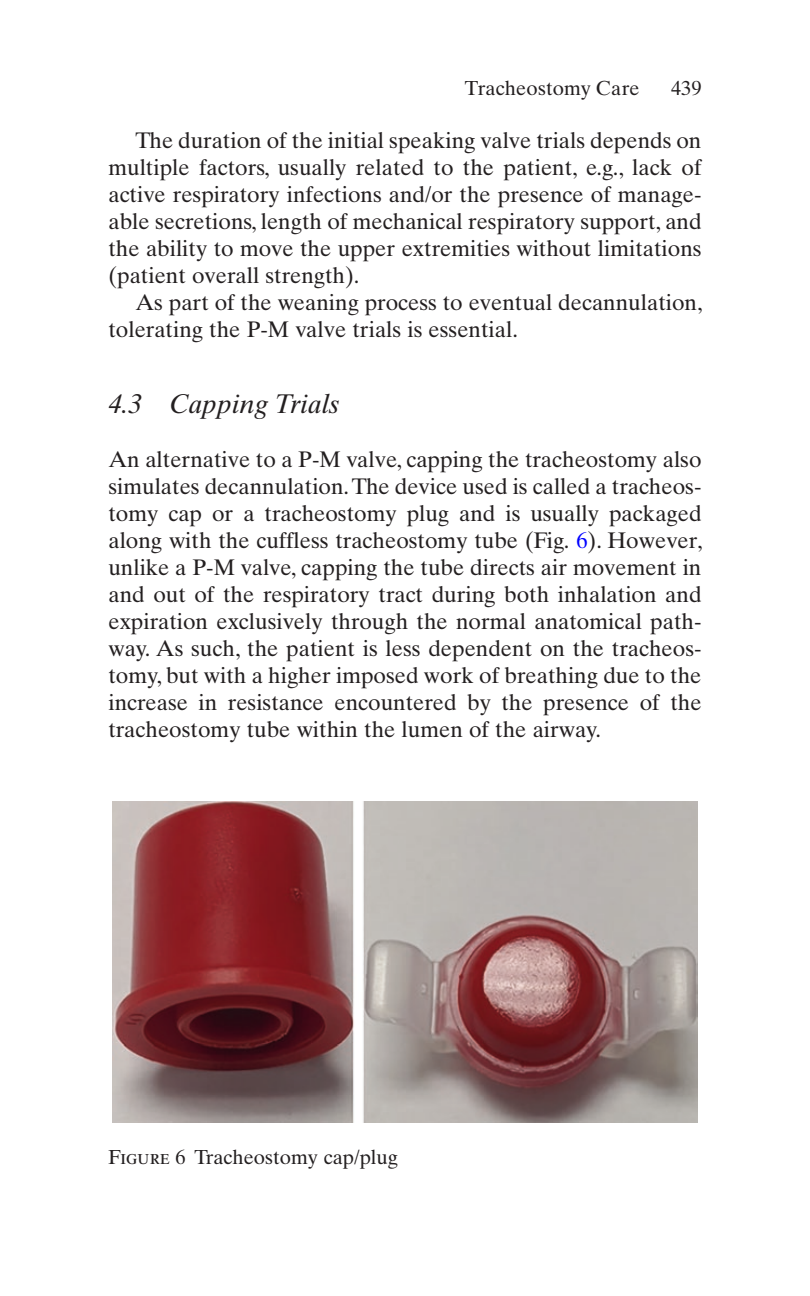
<style>
.page{position:relative;width:810px;height:1296px;background:#fff}
.page>*{position:absolute;margin:0;border:0;box-sizing:border-box;transform-origin:0 0}
.t1{font:italic 27px "Times Ten LT Std";color:#231f20}
.t2{font:22.5px/27px "Times Ten LT Std";color:#231f20;text-align:justify}
.t3{font:20.25px "Times Ten LT Std";color:#231f20}
.t4{font:20.25px "Times Ten LT Std Roman 3";letter-spacing:.005em;color:#231f20}
.s1{color:#00f}
</style>
<div class="page">
<img style="left:113px;top:802px;width:584px;height:320px">
<p class="t4" style="left:465px;top:76px;width:176px">Tracheostomy Care</p>
<p class="t3" style="left:671px;top:76px;width:32px">439</p>
<p class="t2" style="left:108px;top:126px;width:595px;text-indent:27px">The duration of the initial speaking valve trials depends on multiple factors, usually related to the patient, e.g., lack of active respiratory infections and/or the presence of manage&shy;able secretions, length of mechanical respiratory support, and the ability to move the upper extremities without limitations (patient overall strength).</p>
<p class="t2" style="left:108px;top:288px;width:596px;text-indent:27px">As part of the weaning process to eventual decannulation, tolerating the P-M valve trials is essential.</p>
<p class="t1" style="left:108px;top:388px;width:233px">4.3 Capping Trials</p>
<p class="t2" style="left:108px;top:446px;width:596px">An alternative to a P-M valve, capping the tracheostomy also simulates decannulation. The device used is called a tracheos&shy;tomy cap or a tracheostomy plug and is usually packaged along with the cuffless tracheostomy tube (Fig. <span class="s1">6</span>). However, unlike a P-M valve, capping the tube directs air movement in and out of the respiratory tract during both inhalation and expiration exclusively through the normal anatomical path&shy;way. As such, the patient is less dependent on the tracheos&shy;tomy, but with a higher imposed work of breathing due to the increase in resistance encountered by the presence of the tracheostomy tube within the lumen of the airway.</p>
<p class="t3" style="left:108px;top:1145px;width:291px">Figure 6 Tracheostomy cap/plug</p>
</div>
